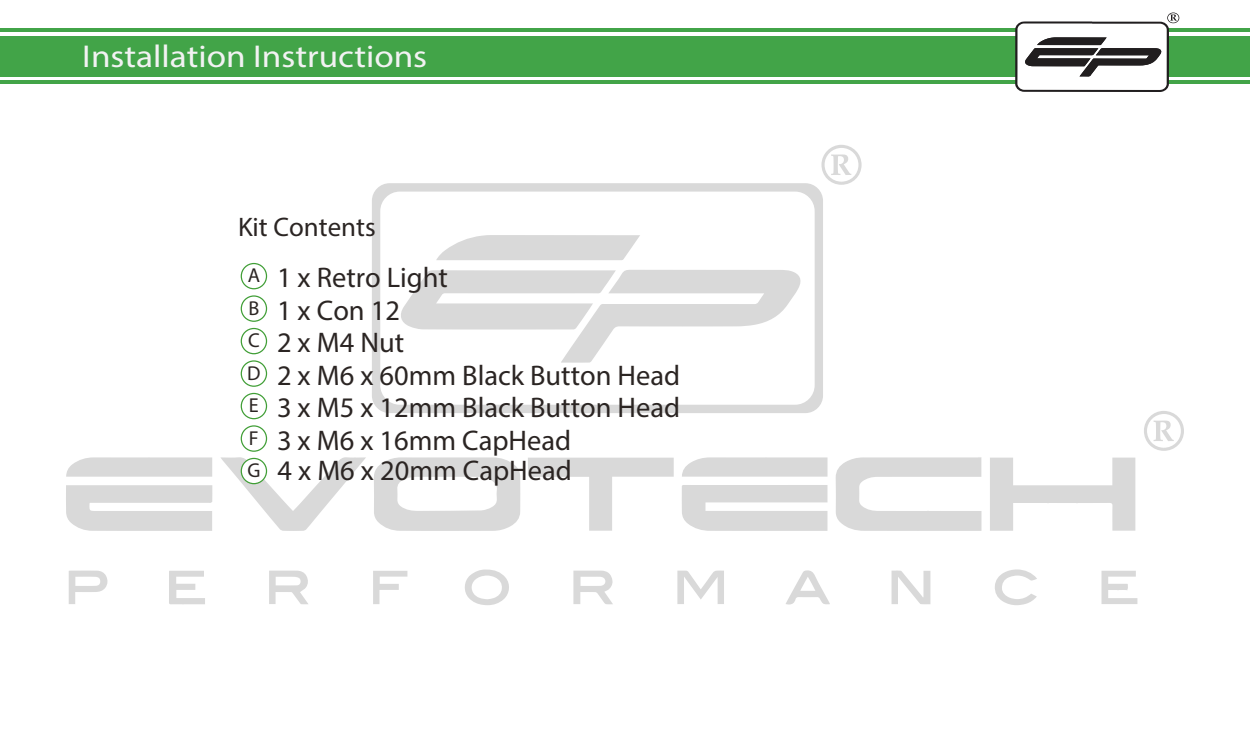
<style>
.page{position:relative;width:1250px;height:750px;background:#fff}
.page>*{position:absolute;margin:0;border:0;box-sizing:border-box;transform-origin:0 0}
.t1{font:31.75px "Myriad Pro";color:#f2f2f2;scale:1.11 1}
.t2{font:28.5px "Myriad Pro";color:#2b2523}
.t3{font:27px "Myriad Pro";color:#2b2523}
.t4{font:20.25px "Myriad Pro";color:#2b2523}
.s1{font-size:20.25px}
</style>
<div class="page">
<div style="left:0;top:36px;width:1250px;height:40px;background:#42a448"></div>
<hr style="left:0;top:80px;width:1250px;height:4px;background:#42a448">
<hr style="left:0;top:28px;width:1250px;height:4px;background:#42a448">
<svg style="left:1168px;top:13px;width:11px;height:10px"></svg>
<svg style="left:1015px;top:15px;width:162px;height:77px"></svg>
<svg style="left:374px;top:457px;width:146px;height:74px"></svg>
<svg style="left:836px;top:457px;width:145px;height:74px"></svg>
<svg style="left:66px;top:485px;width:146px;height:46px"></svg>
<svg style="left:682px;top:485px;width:145px;height:46px"></svg>
<svg style="left:990px;top:458px;width:145px;height:73px"></svg>
<svg style="left:528px;top:458px;width:146px;height:73px"></svg>
<svg style="left:66px;top:457px;width:146px;height:20px;background:#dbdbdb"></svg>
<svg style="left:682px;top:457px;width:146px;height:20px;background:#dcdcdc"></svg>
<svg style="left:677px;top:571px;width:47px;height:33px"></svg>
<svg style="left:573px;top:571px;width:40px;height:33px"></svg>
<svg style="left:269px;top:571px;width:39px;height:33px"></svg>
<svg style="left:169px;top:571px;width:36px;height:33px"></svg>
<svg style="left:892px;top:571px;width:38px;height:33px"></svg>
<svg style="left:1102px;top:571px;width:35px;height:33px"></svg>
<svg style="left:465px;top:570px;width:44px;height:35px"></svg>
<svg style="left:69px;top:571px;width:39px;height:33px"></svg>
<svg style="left:786px;top:570px;width:44px;height:34px"></svg>
<svg style="left:995px;top:569px;width:42px;height:36px"></svg>
<svg style="left:373px;top:571px;width:34px;height:33px"></svg>
<svg style="left:372px;top:183px;width:451px;height:230px"></svg>
<svg style="left:398px;top:270px;width:405px;height:93px"></svg>
<svg style="left:436px;top:235px;width:204px;height:25px;background:#ddd"></svg>
<svg style="left:821px;top:145px;width:41px;height:40px"></svg>
<svg style="left:1144px;top:411px;width:40px;height:40px"></svg>
<svg style="left:241px;top:263px;width:26px;height:26px"></svg>
<svg style="left:241px;top:295px;width:26px;height:27px"></svg>
<svg style="left:241px;top:328px;width:26px;height:26px"></svg>
<svg style="left:241px;top:360px;width:26px;height:27px"></svg>
<svg style="left:241px;top:393px;width:26px;height:26px"></svg>
<svg style="left:221px;top:425px;width:145px;height:106px"></svg>
<p class="t1" style="left:82px;top:37px;width:312px">Installation Instructions</p>
<p class="t3" style="left:238px;top:210px;width:139px">Kit Contents</p>
<p class="t2" style="left:248px;top:260px;width:202px"><sup>A</sup> 1 x Retro Light</p>
<p class="t2" style="left:248px;top:293px;width:153px"><sup>B</sup> 1 x Con 12</p>
<p class="t2" style="left:248px;top:325px;width:158px"><sup>C</sup> 2 x M4 Nut</p>
<p class="t2" style="left:247px;top:358px;width:434px"><sup>D</sup> 2 x M6 x 60mm Black Button Head</p>
<p class="t2" style="left:249px;top:390px;width:433px"><sup>E</sup> 3 x M5 x 12mm Black Button Head</p>
<p class="t2" style="left:277px;top:423px;width:296px">3 x M6 x 16mm CapHead</p>
<p class="t4" style="left:249px;top:425px;width:11px">F</p>
<p class="t2" style="left:247px;top:453px;width:326px"><span class="s1">G</span> 4 x M6 x 20mm CapHead</p>
</div>
